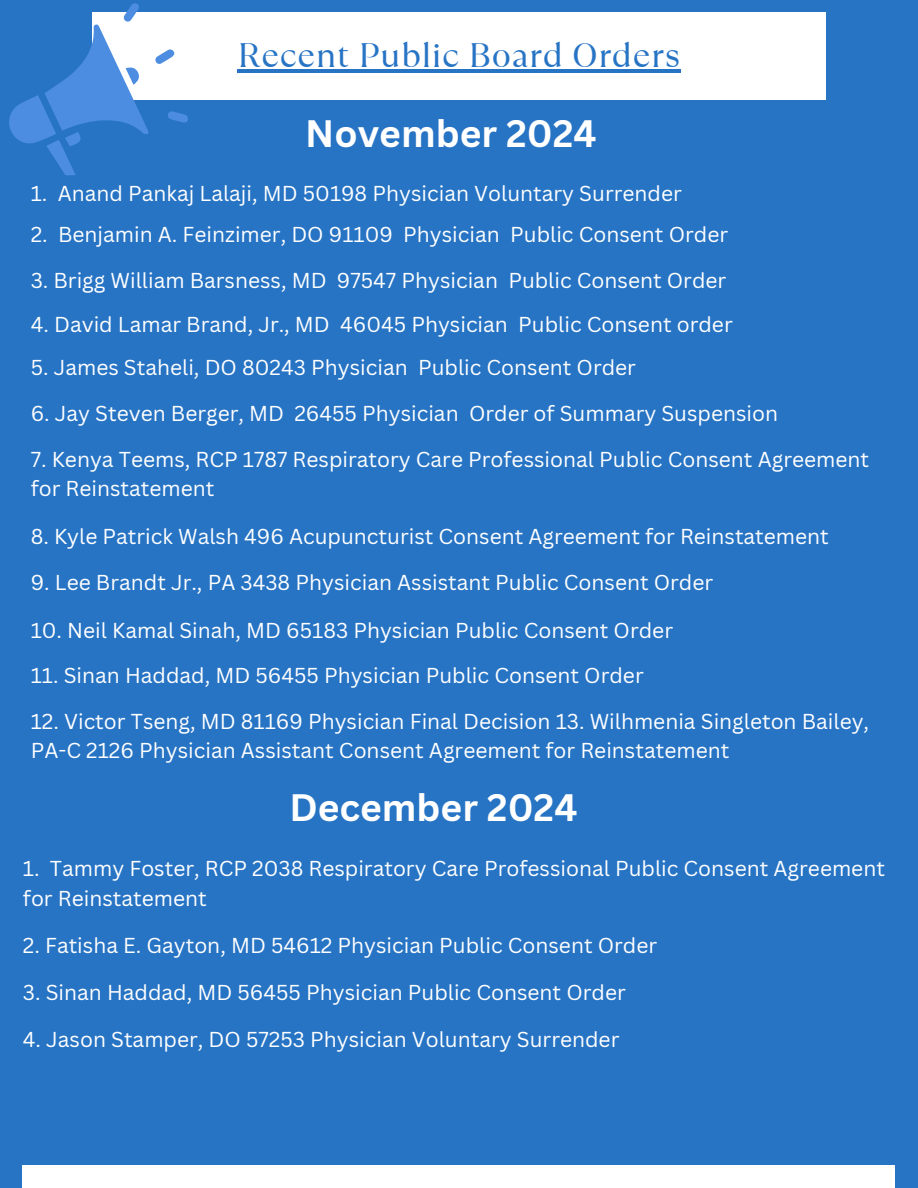
<style>
.page{position:relative;width:918px;height:1188px;background:#2774c5}
.page>*{position:absolute;margin:0;border:0;box-sizing:border-box;transform-origin:0 0}
.t1{font:700 37.2px "Canva Sans";color:#fff}
.t2{font:33.9px "TT Ramillas";letter-spacing:.02em;color:#2774c5}
.t3{font:21px/29.2px "Canva Sans";color:#fff}
</style>
<div class="page">
<div style="left:23px;top:1165px;width:872px;height:23px;background:#fff"></div>
<div style="left:92px;top:12px;width:733px;height:88px;background:#fff"></div>
<svg style="left:9px;top:3px;width:179px;height:172px"></svg>
<hr style="left:238px;top:69px;width:443px;height:3px;background:#2774c5">
<h2 class="t2" style="left:238px;top:31px;width:444px">Recent Public Board Orders</h2>
<p class="t1" style="left:305px;top:107px;width:293px">November 2024</p>
<p class="t3" style="left:31px;top:178px;width:653px">1. Anand Pankaj Lalaji, MD 50198 Physician Voluntary Surrender</p>
<p class="t3" style="left:31px;top:220px;width:699px">2. Benjamin A. Feinzimer, DO 91109 Physician Public Consent Order</p>
<p class="t3" style="left:31px;top:265px;width:697px">3. Brigg William Barsness, MD 97547 Physician Public Consent Order</p>
<p class="t3" style="left:31px;top:309px;width:704px">4. David Lamar Brand, Jr., MD 46045 Physician Public Consent order</p>
<p class="t3" style="left:31px;top:352px;width:607px">5. James Staheli, DO 80243 Physician Public Consent Order</p>
<p class="t3" style="left:31px;top:398px;width:749px">6. Jay Steven Berger, MD 26455 Physician Order of Summary Suspension</p>
<p class="t3" style="left:31px;top:444px;width:840px">7. Kenya Teems, RCP 1787 Respiratory Care Professional Public Consent Agreement for Reinstatement</p>
<h1 class="t3" style="left:31px;top:521px;width:800px">8. Kyle Patrick Walsh 496 Acupuncturist Consent Agreement for Reinstatement</h1>
<p class="t3" style="left:31px;top:567px;width:684px">9. Lee Brandt Jr., PA 3438 Physician Assistant Public Consent Order</p>
<p class="t3" style="left:31px;top:615px;width:644px">10. Neil Kamal Sinah, MD 65183 Physician Public Consent Order</p>
<p class="t3" style="left:31px;top:661px;width:615px">11. Sinan Haddad, MD 56455 Physician Public Consent Order</p>
<p class="t3" style="left:31px;top:706px;width:840px">12. Victor Tseng, MD 81169 Physician Final Decision 13. Wilhmenia Singleton Bailey,<br>PA-C 2126 Physician Assistant Consent Agreement for Reinstatement</p>
<h1 class="t1" style="left:289px;top:782px;width:290px">December 2024</h1>
<p class="t3" style="left:23px;top:854px;width:864px">1. Tammy Foster, RCP 2038 Respiratory Care Professional Public Consent Agreement for Reinstatement</p>
<p class="t3" style="left:23px;top:930px;width:636px">2. Fatisha E. Gayton, MD 54612 Physician Public Consent Order</p>
<p class="t3" style="left:23px;top:977px;width:604px">3. Sinan Haddad, MD 56455 Physician Public Consent Order</p>
<p class="t3" style="left:23px;top:1025px;width:598px">4. Jason Stamper, DO 57253 Physician Voluntary Surrender</p>
</div>
